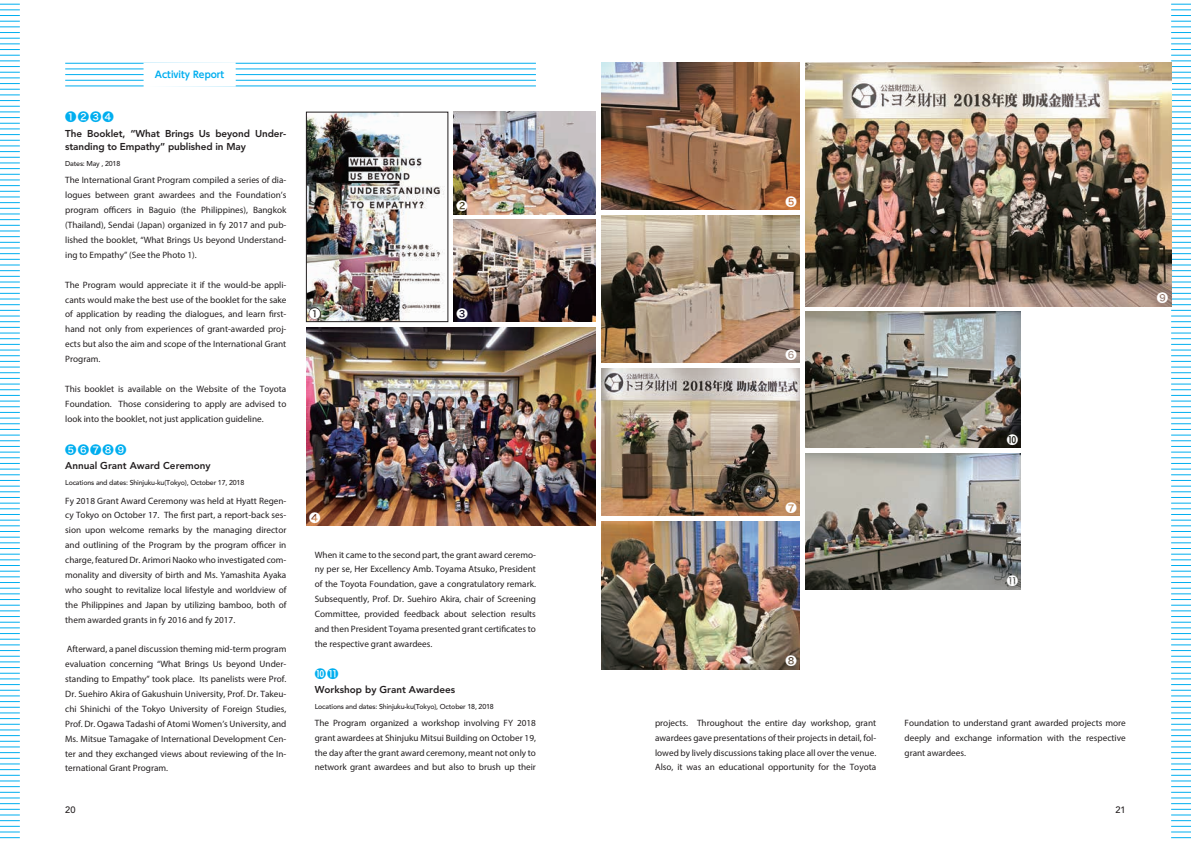
<style>
.page{position:relative;width:1191px;height:842px;background:#fff}
.page>*{position:absolute;margin:0;border:0;box-sizing:border-box;transform-origin:0 0}
.t1{font:11.3px "Hira Kaku Pro N W6";letter-spacing:.1em;color:#00aeef}
.t2{font:11.3px "Hira Kaku Pro N W6";color:#fff}
.t3{font:800 9.9px/13.5px "Avenir";letter-spacing:-.01em;color:#231f20}
.t4{font:9.2px/14.9px "Myriad Pro";color:#231f20;text-align:justify}
.t5{font:700 9.2px "UD Shin Go Pr 6 N De";color:#00aeef}
.t6{font:500 9.2px "Avenir";color:#231f20}
.t7{font:500 7.1px "Avenir";letter-spacing:-.025em;color:#231f20}
</style>
<div class="page">
<svg style="left:0;top:4px;width:20px;height:834px"></svg>
<svg style="left:1171px;top:4px;width:20px;height:834px"></svg>
<img style="left:308px;top:114px;width:137px;height:206px">
<div style="left:306px;top:112px;width:142px;height:210px;border:1px solid #231f20"></div>
<img style="left:601px;top:215px;width:198px;height:148px">
<img style="left:601px;top:62px;width:198px;height:148px">
<img style="left:601px;top:369px;width:198px;height:147px">
<img style="left:805px;top:62px;width:366px;height:244px">
<img style="left:601px;top:522px;width:198px;height:147px">
<img style="left:805px;top:454px;width:215px;height:136px">
<img style="left:805px;top:312px;width:215px;height:136px">
<img style="left:306px;top:327px;width:289px;height:199px">
<img style="left:454px;top:112px;width:141px;height:102px">
<img style="left:454px;top:220px;width:141px;height:102px">
<svg style="left:308px;top:307px;width:13px;height:13px"></svg>
<hr style="left:65px;top:63px;width:471px;height:1px;background:#00aeef">
<hr style="left:65px;top:69px;width:471px;height:1px;background:#00aeef">
<hr style="left:65px;top:74px;width:471px;height:1px;background:#00aeef">
<hr style="left:65px;top:80px;width:471px;height:1px;background:#00aeef">
<hr style="left:65px;top:86px;width:471px;height:1px;background:#00aeef">
<svg style="left:143px;top:62px;width:93px;height:25px"></svg>
<p class="t1" style="left:65px;top:107px;width:50px">❶❷❸❹</p>
<p class="t5" style="left:155px;top:67px;width:71px">Activity Report</p>
<p class="t3" style="left:65px;top:127px;width:223px">The Booklet, “What Brings Us beyond Under&shy;standing to Empathy” published in May</p>
<p class="t7" style="left:65px;top:159px;width:57px">Dates: May , 2018</p>
<p class="t4" style="left:65px;top:173px;width:223px">The International Grant Program compiled a series of dia&shy;logues between grant awardees and the Foundation’s program officers in Baguio (the Philippines), Bangkok (Thailand), Sendai (Japan) organized in fy 2017 and pub&shy;lished the booklet, “What Brings Us beyond Understand&shy;ing to Empathy” (See the Photo 1).</p>
<p class="t4" style="left:65px;top:277px;width:223px">The Program would appreciate it if the would-be appli&shy;cants would make the best use of the booklet for the sake of application by reading the dialogues, and learn first&shy;hand not only from experiences of grant-awarded proj&shy;ects but also the aim and scope of the International Grant Program.</p>
<p class="t4" style="left:65px;top:381px;width:223px">This booklet is available on the Website of the Toyota Foundation. Those considering to apply are advised to look into the booklet, not just application guideline.</p>
<p class="t1" style="left:65px;top:440px;width:63px">❺❻❼❽❾</p>
<p class="t3" style="left:65px;top:459px;width:147px">Annual Grant Award Ceremony</p>
<p class="t7" style="left:65px;top:479px;width:181px">Locations and dates: Shinjuku-ku(Tokyo), October 17, 2018</p>
<p class="t4" style="left:65px;top:493px;width:223px">Fy 2018 Grant Award Ceremony was held at Hyatt Regen&shy;cy Tokyo on October 17. The first part, a report-back ses&shy;sion upon welcome remarks by the managing director and outlining of the Program by the program officer in charge, featured Dr. Arimori Naoko who investigated com&shy;monality and diversity of birth and Ms. Yamashita Ayaka who sought to revitalize local lifestyle and worldview of the Philippines and Japan by utilizing bamboo, both of them awarded grants in fy 2016 and fy 2017.</p>
<p class="t4" style="left:65px;top:642px;width:223px">Afterward, a panel discussion theming mid-term program evaluation concerning “What Brings Us beyond Under&shy;standing to Empathy” took place. Its panelists were Prof.<br>Dr. Suehiro Akira of Gakushuin University, Prof. Dr. Takeu&shy;chi Shinichi of the Tokyo University of Foreign Studies, Prof. Dr. Ogawa Tadashi of Atomi Women’s University, and Ms. Mitsue Tamagake of International Development Cen&shy;ter and they exchanged views about reviewing of the In&shy;ternational Grant Program.</p>
<p class="t2" style="left:309px;top:303px;width:13px">❶</p>
<p class="t2" style="left:309px;top:507px;width:13px">❹</p>
<p class="t2" style="left:456px;top:195px;width:13px">❷</p>
<p class="t2" style="left:456px;top:303px;width:13px">❸</p>
<p class="t4" style="left:315px;top:547px;width:223px">When it came to the second part, the grant award ceremo&shy;ny per se, Her Excellency Amb. Toyama Atsuko, President of the Toyota Foundation, gave a congratulatory remark.<br>Subsequently, Prof. Dr. Suehiro Akira, chair of Screening Committee, provided feedback about selection results and then President Toyama presented grant certificates to the respective grant awardees.</p>
<p class="t1" style="left:315px;top:664px;width:25px">❿⓫</p>
<p class="t3" style="left:315px;top:683px;width:142px">Workshop by Grant Awardees</p>
<p class="t7" style="left:315px;top:702px;width:181px">Locations and dates: Shinjuku-ku(Tokyo), October 18, 2018</p>
<p class="t4" style="left:315px;top:715px;width:223px">The Program organized a workshop involving FY 2018 grant awardees at Shinjuku Mitsui Building on October 19, the day after the grant award ceremony, meant not only to network grant awardees and but also to brush up their</p>
<p class="t2" style="left:785px;top:191px;width:13px">❺</p>
<p class="t2" style="left:785px;top:344px;width:13px">❻</p>
<p class="t2" style="left:785px;top:497px;width:13px">❼</p>
<p class="t2" style="left:785px;top:650px;width:13px">❽</p>
<p class="t2" style="left:1006px;top:429px;width:13px">❿</p>
<p class="t2" style="left:1006px;top:571px;width:13px">⓫</p>
<p class="t4" style="left:655px;top:715px;width:223px">projects. Throughout the entire day workshop, grant awardees gave presentations of their projects in detail, fol&shy;lowed by lively discussions taking place all over the venue.<br>Also, it was an educational opportunity for the Toyota</p>
<p class="t4" style="left:904px;top:715px;width:223px">Foundation to understand grant awarded projects more deeply and exchange information with the respective grant awardees.</p>
<p class="t6" style="left:65px;top:804px;width:12px">20</p>
<p class="t6" style="left:1115px;top:804px;width:12px">21</p>
<p class="t2" style="left:1157px;top:287px;width:13px">❾</p>
</div>
